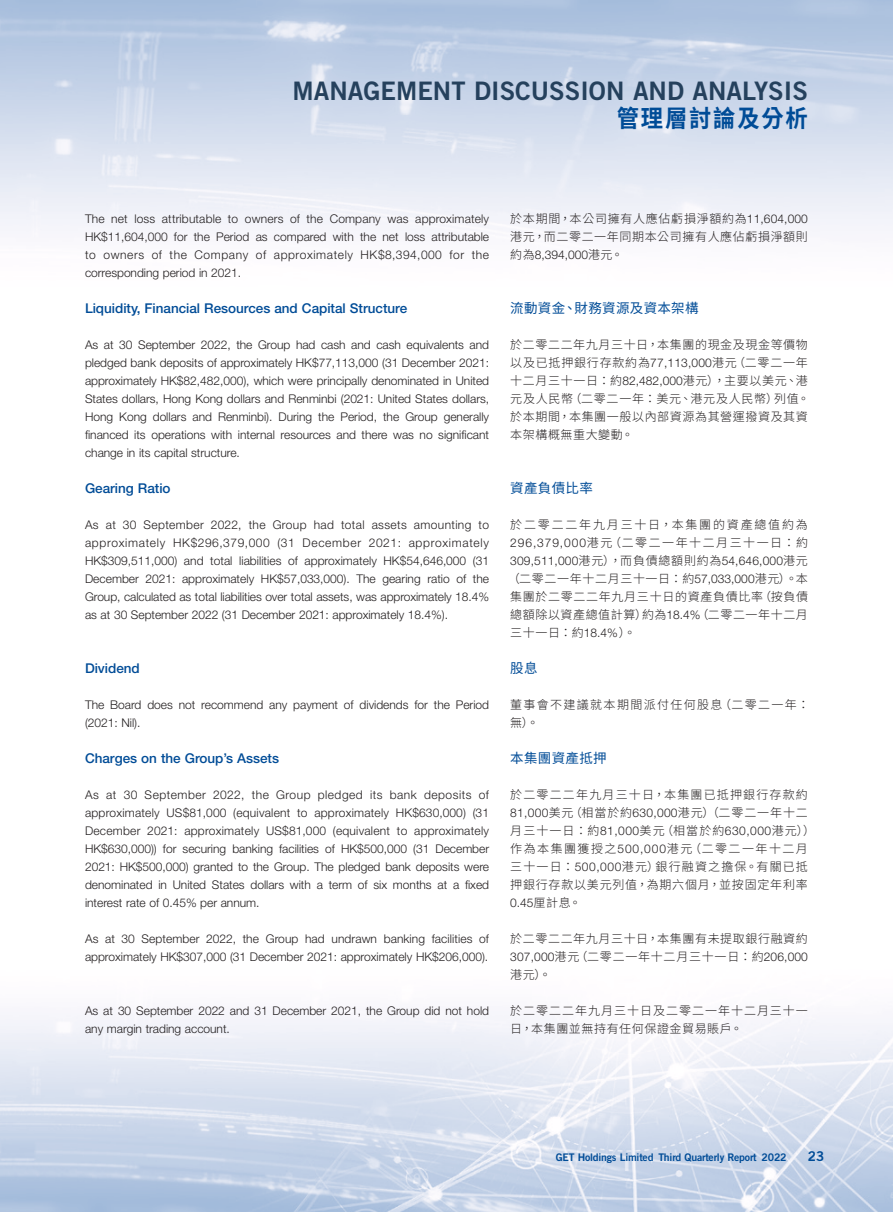
<style>
.page{position:relative;width:893px;height:1212px;background:#fff}
.page>*{position:absolute;margin:0;border:0;box-sizing:border-box;transform-origin:0 0}
.t1{font:25.5px "Trade Gothic LT Std Bd 2";color:#25415d}
.t2{font:700 24px "Source Han Sans TC";letter-spacing:.08em;color:#004c97;scale:.93 1}
.Heading_2{font:500 13.5px "Helvetica Neue LT Std";color:#004c97}
.C_Heading_2{font:13.5px "Source Han Sans TC";letter-spacing:.025em;color:#004c97}
.t3{font:13.5px "Trade Gothic LT Std Bd 2";color:#004c97}
.Body_Text{font:300 12px/18px "Helvetica Neue LT Std";color:#231f20;text-align:justify}
.C_Body_Text{font:300 12px/18px "Source Han Sans TC";letter-spacing:.06em;color:#231f20;text-align:justify}
.C_Body_Text-2{font:300 12px/18px "Source Han Sans TC";letter-spacing:.095em;color:#231f20}
.C_Body_Text-3{font:300 12px/18px "Source Han Sans TC";letter-spacing:.08em;color:#231f20}
.C_Body_Text-4{font:300 12px/18px "Source Han Sans TC";letter-spacing:.11em;color:#231f20}
.t4{font:10.5px "Trade Gothic LT Std Bd 2";letter-spacing:-.02em;color:#004c97}
.s1{font-family:"Helvetica Neue LT Std"}
</style>
<div class="page">
<img style="left:0;top:0;width:893px;height:1212px">
<h1 class="t1" style="left:293px;top:75px;width:517px">MANAGEMENT DISCUSSION AND ANALYSIS</h1>
<h2 class="t2" style="left:617px;top:105px;width:207px">管理層討論及分析</h2>
<p class="Body_Text" style="left:85px;top:210px;width:406px">The net loss attributable to owners of the Company was approximately HK$11,604,000 for the Period as compared with the net loss attributable to owners of the Company of approximately HK$8,394,000 for the corresponding period in 2021.</p>
<p class="Heading_2" style="left:85px;top:300px;width:324px">Liquidity, Financial Resources and Capital Structure</p>
<p class="Body_Text" style="left:85px;top:336px;width:406px">As at 30 September 2022, the Group had cash and cash equivalents and pledged bank deposits of approximately HK$77,113,000 (31 December 2021: approximately HK$82,482,000), which were principally denominated in United States dollars, Hong Kong dollars and Renminbi (2021: United States dollars, Hong Kong dollars and Renminbi). During the Period, the Group generally financed its operations with internal resources and there was no significant change in its capital structure.</p>
<p class="Heading_2" style="left:85px;top:480px;width:87px">Gearing Ratio</p>
<p class="Body_Text" style="left:85px;top:516px;width:406px">As at 30 September 2022, the Group had total assets amounting to approximately HK$296,379,000 (31 December 2021: approximately HK$309,511,000) and total liabilities of approximately HK$54,646,000 (31<br>December 2021: approximately HK$57,033,000). The gearing ratio of the Group, calculated as total liabilities over total assets, was approximately 18.4% as at 30 September 2022 (31 December 2021: approximately 18.4%).</p>
<p class="Heading_2" style="left:85px;top:660px;width:56px">Dividend</p>
<p class="Body_Text" style="left:85px;top:696px;width:406px">The Board does not recommend any payment of dividends for the Period (2021: Nil).</p>
<p class="Heading_2" style="left:85px;top:750px;width:196px">Charges on the Group’s Assets</p>
<p class="Body_Text" style="left:85px;top:786px;width:406px">As at 30 September 2022, the Group pledged its bank deposits of approximately US$81,000 (equivalent to approximately HK$630,000) (31<br>December 2021: approximately US$81,000 (equivalent to approximately HK$630,000)) for securing banking facilities of HK$500,000 (31 December 2021: HK$500,000) granted to the Group. The pledged bank deposits were denominated in United States dollars with a term of six months at a fixed interest rate of 0.45% per annum.</p>
<p class="Body_Text" style="left:85px;top:930px;width:405px">As at 30 September 2022, the Group had undrawn banking facilities of approximately HK$307,000 (31 December 2021: approximately HK$206,000).</p>
<p class="Body_Text" style="left:85px;top:1002px;width:406px">As at 30 September 2022 and 31 December 2021, the Group did not hold any margin trading account.</p>
<p class="C_Body_Text" style="left:510px;top:210px;width:299px">於本期間，本公司擁有人應佔虧損淨額約為<span class="s1">11,604,000</span>港元，而二零二一年同期本公司擁有人應佔虧損淨額則約為<span class="s1">8,394,000</span>港元。</p>
<p class="C_Heading_2" style="left:510px;top:301px;width:190px">流動資金、財務資源及資本架構</p>
<p class="C_Body_Text" style="left:510px;top:336px;width:301px;text-align:left">於二零二二年九月三十日，本集團的現金及現金等價物以及已抵押銀行存款約為<span class="s1">77,113,000</span>港元（二零二一年十二月三十一日：約<span class="s1">82,482,000</span>港元），主要以美元、港元及人民幣（二零二一年：美元、港元及人民幣）列值。於本期間，本集團一般以內部資源為其營運撥資及其資本架構概無重大變動。</p>
<p class="C_Heading_2" style="left:510px;top:481px;width:84px">資產負債比率</p>
<p class="C_Body_Text" style="left:508px;top:516px;width:302px">於二零二二年九月三十日，本集團的資產總值約為<span class="s1">296,379,000</span>港元（二零二一年十二月三十一日：約<span class="s1">309,511,000</span>港元），而負債總額則約為<span class="s1">54,646,000</span>港元（二零二一年十二月三十一日：約<span class="s1">57,033,000</span>港元）。本集團於二零二二年九月三十日的資產負債比率（按負債總額除以資產總值計算）約為<span class="s1">18.4%</span>（二零二一年十二月三十一日：約<span class="s1">18.4%</span>）。</p>
<p class="C_Heading_2" style="left:510px;top:661px;width:29px">股息</p>
<p class="C_Body_Text-4" style="left:510px;top:696px;width:301px">董事會不建議就本期間派付任何股息（二零二一年：無）。</p>
<p class="C_Heading_2" style="left:510px;top:751px;width:98px">本集團資產抵押</p>
<p class="C_Body_Text-2" style="left:510px;top:786px;width:306px">於二零二二年九月三十日，本集團已抵押銀行存款約<br><span class="s1">81,000</span>美元（相當於約<span class="s1">630,000</span>港元）（二零二一年十二月三十一日：約<span class="s1">81,000</span>美元（相當於約<span class="s1">630,000</span>港元））作為本集團獲授之<span class="s1">500,000</span>港元（二零二一年十二月三十一日：<span class="s1">500,000</span>港元）銀行融資之擔保。有關已抵押銀行存款以美元列值，為期六個月，並按固定年利率<br><span class="s1">0.45</span>厘計息。</p>
<p class="C_Body_Text" style="left:510px;top:930px;width:299px">於二零二二年九月三十日，本集團有未提取銀行融資約<span class="s1">307,000</span>港元（二零二一年十二月三十一日：約<span class="s1">206,000</span>港元）。</p>
<p class="C_Body_Text-3" style="left:510px;top:1002px;width:299px">於二零二二年九月三十日及二零二一年十二月三十一日，本集團並無持有任何保證金貿易賬戶。</p>
<p class="t4" style="left:556px;top:1150px;width:232px">GET Holdings Limited Third Quarterly Report 2022</p>
<p class="t3" style="left:808px;top:1148px;width:18px">23</p>
</div>
